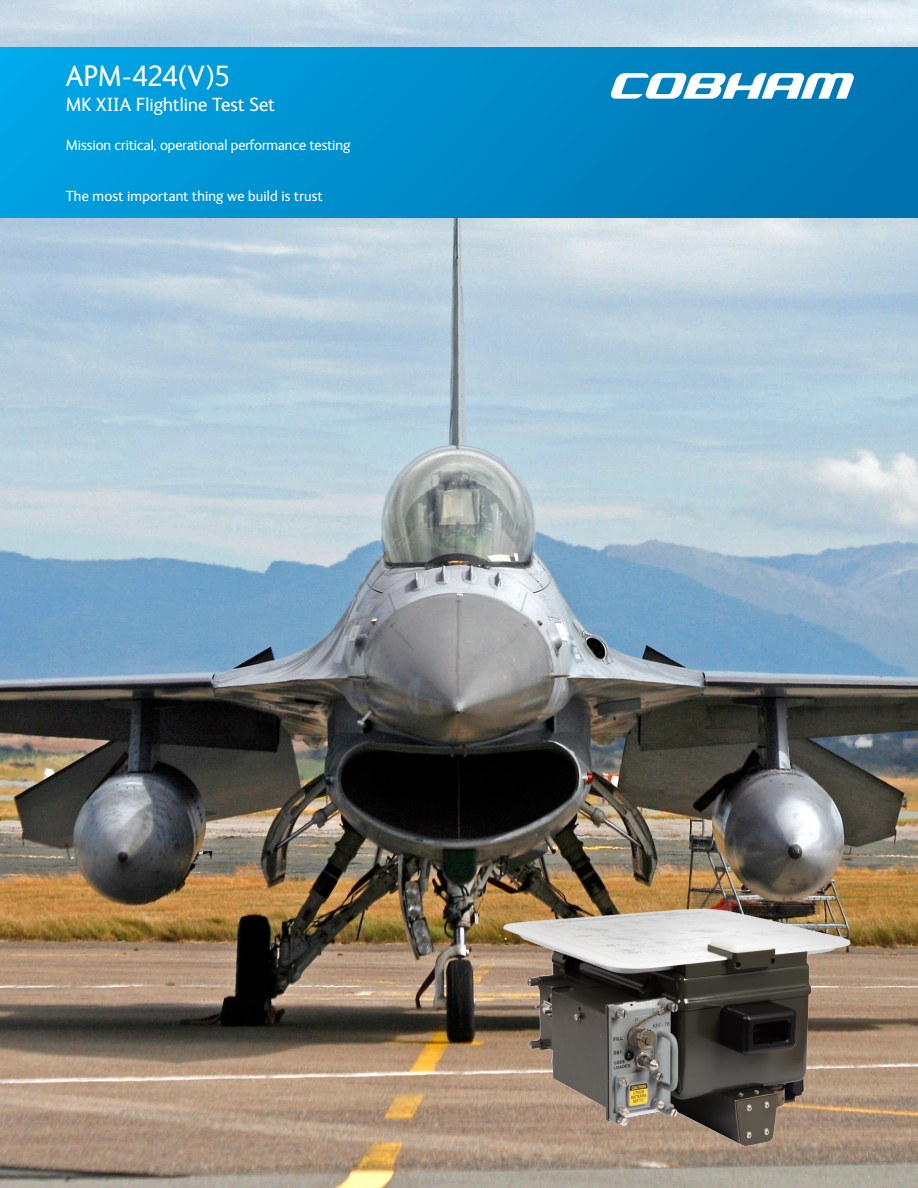
<style>
.page{position:relative;width:918px;height:1188px;background:#fff}
.page>*{position:absolute;margin:0;border:0;box-sizing:border-box;transform-origin:0 0}
.t1{font:30px "FS Ingrid";letter-spacing:-.015em;color:#fff}
.t2{font:19.5px "FS Ingrid";letter-spacing:.005em;color:#fff}
.t3{font:15px "FS Ingrid";color:#fff}
</style>
<div class="page">
<img style="left:0;top:0;width:918px;height:1188px">
<div style="left:0;top:48px;width:918px;height:170px;background:linear-gradient(to right,#00a5e5,#0071ac)"></div>
<svg style="left:610px;top:73px;width:245px;height:26px"></svg>
<img style="left:485px;top:894px;width:411px;height:285px">
<h1 class="t1" style="left:66px;top:61px;width:166px">APM-424(V)5</h1>
<h2 class="t2" style="left:66px;top:95px;width:211px">MK XIIA Flightline Test Set</h2>
<p class="t3" style="left:66px;top:137px;width:286px">Mission critical, operational performance testing</p>
<p class="t3" style="left:66px;top:188px;width:258px">The most important thing we build is trust</p>
</div>
